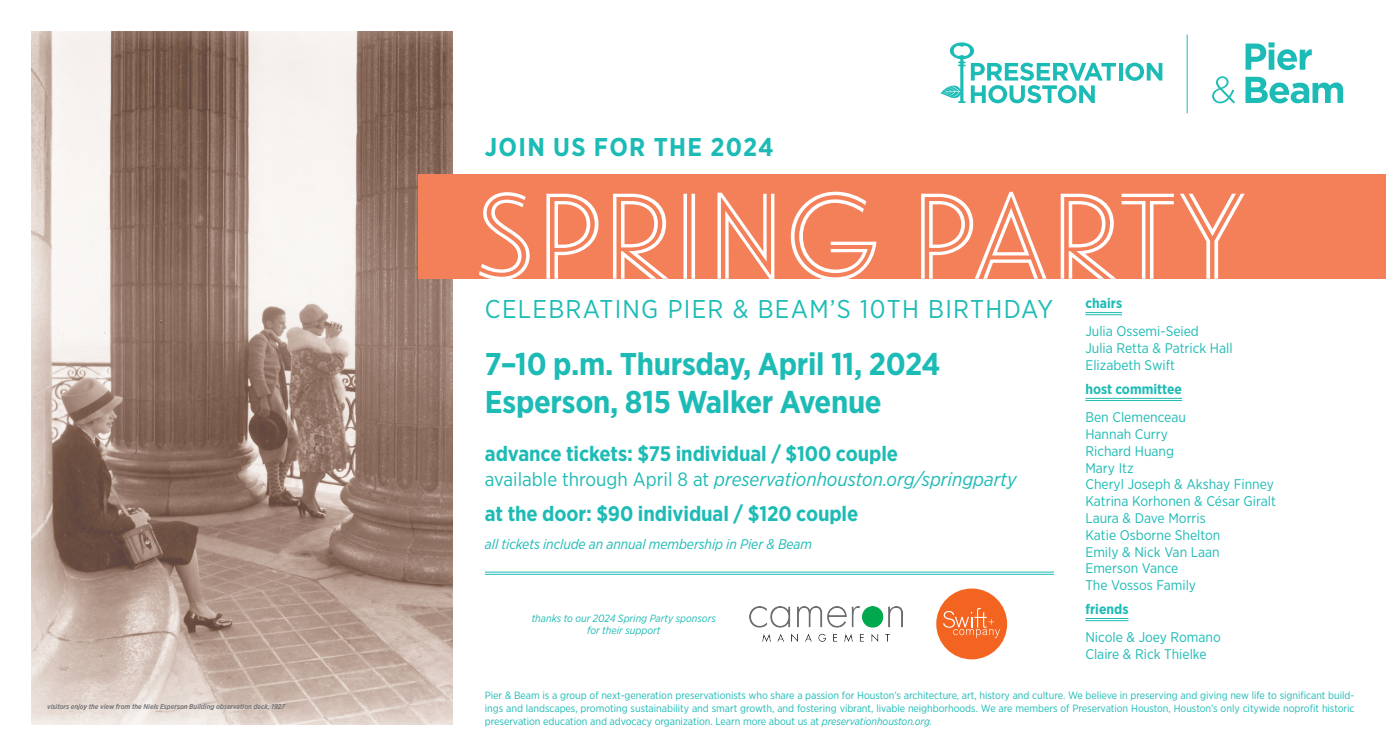
<style>
.page{position:relative;width:1386px;height:756px;background:#fff}
.page>*{position:absolute;margin:0;border:0;box-sizing:border-box;transform-origin:0 0}
.t1{font:118.12px "Landmark Inline";color:#fff}
.t2{font:700 31.5px "Gotham Narrow";letter-spacing:-.01em;color:#1dbbb5}
.t3{font:25.72px "Gotham Narrow";letter-spacing:.05em;color:#1dbbb5}
.t4{font:700 25.72px "Gotham Narrow";letter-spacing:.05em;color:#1dbbb5}
.t5{font:700 21px "Gotham Narrow";letter-spacing:-.005em;color:#1dbbb5}
.t6{font:italic 19.25px "Gotham Narrow";color:#1dbbb5}
.t7{font:14px "Gotham Narrow";color:#1dbbb5}
.t8{font:italic 14px "Gotham Narrow";letter-spacing:-.005em;color:#1dbbb5}
.List_header{font:700 14px "Gotham Narrow";color:#1dbbb5}
.t9{font:10.5px/12.6px "Gotham Narrow";letter-spacing:-.005em;color:#1dbbb5;text-align:justify}
.t10{font:italic 10.5px "Gotham Narrow";color:#1dbbb5}
.t11{font:italic 500 7px "Gotham Narrow";color:#6c6d70}
.s1{font-style:italic}
.s2{font-style:normal}
</style>
<div class="page">
<img style="left:32px;top:32px;width:421px;height:692px">
<div style="left:418px;top:174px;width:968px;height:104px;background:#f48059"></div>
<hr style="left:1119px;top:63px;width:4px;height:18px;background:#1dbbb5">
<svg style="left:1125px;top:63px;width:37px;height:18px"></svg>
<svg style="left:941px;top:42px;width:175px;height:61px"></svg>
<svg style="left:1246px;top:42px;width:66px;height:28px"></svg>
<svg style="left:1212px;top:76px;width:23px;height:27px"></svg>
<svg style="left:1245px;top:77px;width:98px;height:26px"></svg>
<hr style="left:1187px;top:35px;width:1px;height:78px;background:#1dbbb5">
<hr style="left:1085px;top:312px;width:37px;height:1px;background:#1dbbb5">
<hr style="left:1085px;top:315px;width:37px;height:1px;background:#1dbbb5">
<hr style="left:1085px;top:398px;width:97px;height:1px;background:#1dbbb5">
<hr style="left:1085px;top:400px;width:97px;height:1px;background:#1dbbb5">
<hr style="left:1085px;top:618px;width:43px;height:1px;background:#1dbbb5">
<hr style="left:1085px;top:620px;width:43px;height:1px;background:#1dbbb5">
<div style="left:936px;top:589px;width:71px;height:70px;background:#f36421;border-radius:50%"></div>
<svg style="left:943px;top:608px;width:57px;height:30px"></svg>
<hr style="left:485px;top:572px;width:569px;height:1px;background:#1dbbb5">
<hr style="left:485px;top:574px;width:569px;height:1px;background:#1dbbb5">
<img style="left:750px;top:606px;width:152px;height:36px">
<p class="t11" style="left:47px;top:702px;width:239px">visitors enjoy the view from the Niels Esperson Building observation deck, 1927</p>
<p class="t4" style="left:485px;top:130px;width:290px">JOIN US FOR THE 2024</p>
<p class="t1" style="left:475px;top:157px;width:773px">SPRING PARTY</p>
<p class="List_header" style="left:1085px;top:295px;width:38px">chairs</p>
<p class="t7" style="left:1085px;top:323px;width:115px">Julia Ossemi-Seied</p>
<p class="t7" style="left:1085px;top:340px;width:149px">Julia Retta &amp; Patrick Hall</p>
<p class="t7" style="left:1085px;top:356px;width:91px">Elizabeth Swift</p>
<p class="List_header" style="left:1085px;top:380px;width:98px">host committee</p>
<p class="t7" style="left:1085px;top:409px;width:102px">Ben Clemenceau</p>
<p class="t7" style="left:1085px;top:425px;width:84px">Hannah Curry</p>
<p class="t7" style="left:1085px;top:442px;width:90px">Richard Huang</p>
<p class="t7" style="left:1085px;top:459px;width:50px">Mary Itz</p>
<p class="t7" style="left:1085px;top:476px;width:190px">Cheryl Joseph &amp; Akshay Finney</p>
<p class="t7" style="left:1085px;top:493px;width:192px">Katrina Korhonen &amp; César Giralt</p>
<p class="t7" style="left:1085px;top:509px;width:122px">Laura &amp; Dave Morris</p>
<p class="t7" style="left:1085px;top:526px;width:136px">Katie Osborne Shelton</p>
<p class="t7" style="left:1085px;top:543px;width:136px">Emily &amp; Nick Van Laan</p>
<p class="t7" style="left:1085px;top:560px;width:94px">Emerson Vance</p>
<p class="t7" style="left:1085px;top:577px;width:112px">The Vossos Family</p>
<p class="List_header" style="left:1085px;top:600px;width:45px">friends</p>
<p class="t7" style="left:1085px;top:629px;width:137px">Nicole &amp; Joey Romano</p>
<p class="t7" style="left:1085px;top:646px;width:123px">Claire &amp; Rick Thielke</p>
<p class="t9" style="left:485px;top:689px;width:871px">Pier &amp; Beam is a group of next-generation preservationists who share a passion for Houston’s architecture, art, history and culture. We believe in preserving and giving new life to significant build&shy;ings and landscapes, promoting sustainability and smart growth, and fostering vibrant, livable neighborhoods. We are members of Preservation Houston, Houston’s only citywide noprofit historic preservation education and advocacy organization. Learn more about us at <span class="s1">preservationhouston.org.</span></p>
<p class="t3" style="left:485px;top:293px;width:570px">CELEBRATING PIER &amp; BEAM’S 10TH BIRTHDAY</p>
<p class="t2" style="left:485px;top:344px;width:457px">7–10 p.m. Thursday, April 11, 2024</p>
<p class="t2" style="left:485px;top:381px;width:398px">Esperson, 815 Walker Avenue</p>
<p class="t5" style="left:485px;top:440px;width:415px">advance tickets: $75 individual / $100 couple</p>
<p class="t6" style="left:485px;top:468px;width:533px"><span class="s2">available through April 8 at</span> preservationhouston.org/springparty</p>
<p class="t5" style="left:485px;top:500px;width:375px">at the door: $90 individual / $120 couple</p>
<p class="t8" style="left:485px;top:536px;width:329px">all tickets include an annual membership in Pier &amp; Beam</p>
<p class="t10" style="left:532px;top:612px;width:186px">thanks to our 2024 Spring Party sponsors</p>
<p class="t10" style="left:587px;top:624px;width:75px">for their support</p>
</div>
